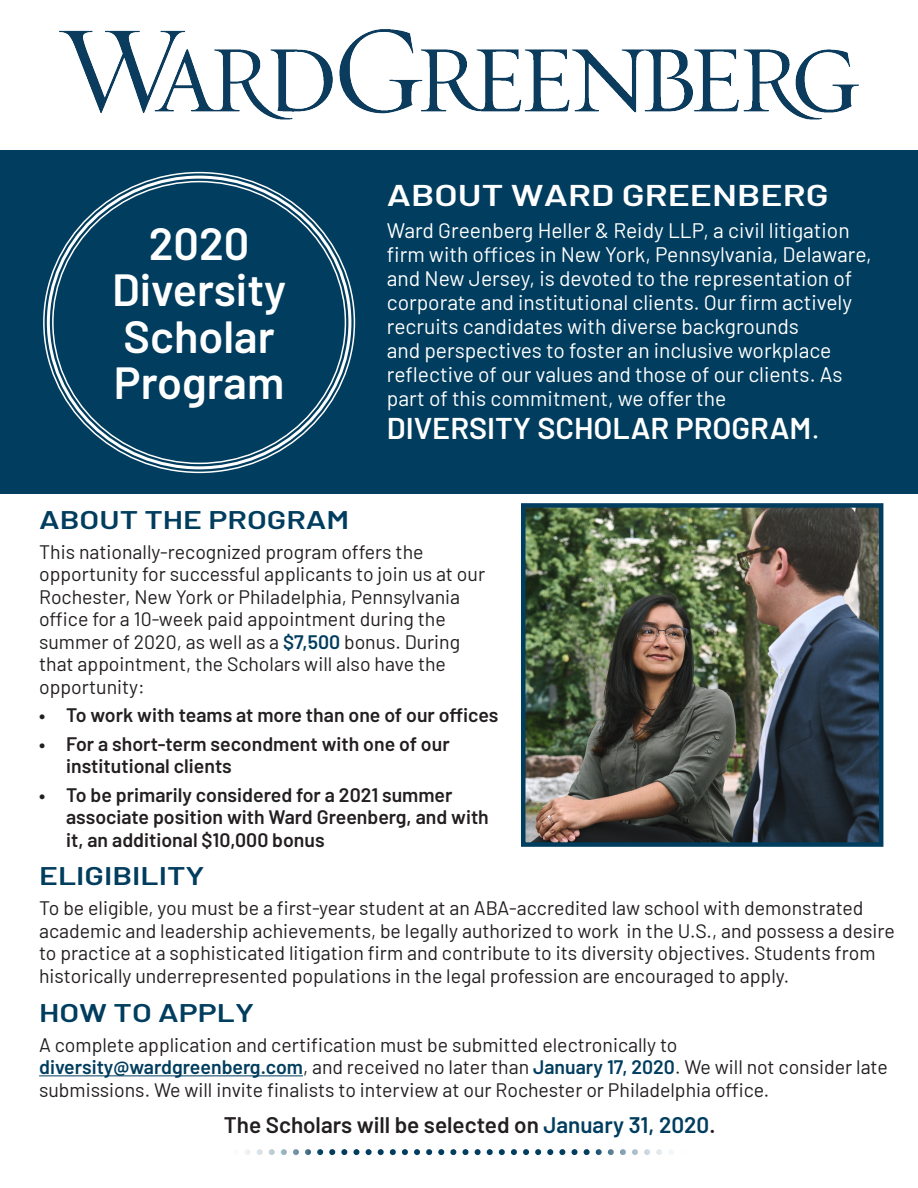
<style>
.page{position:relative;width:918px;height:1188px;background:#fff}
.page>*{position:absolute;margin:0;border:0;box-sizing:border-box;transform-origin:0 0}
.t1{font:600 45px/46.5px "Barlow";color:#fff;text-align:center}
.Application{font:600 30px "Barlow";color:#fff}
.Application-2{font:600 30px "Barlow";color:#fff;scale:1.25 1}
.Application-3{font:600 25.5px "Barlow";color:#003d5e;scale:1.25 1}
.Application-4{font:600 22.5px "Barlow";color:#231f20}
.Application-5{font:21px/24px "Barlow";color:#fff}
.Application-6{font:19.5px/22.5px "Barlow";color:#231f20}
.t2{font:600 19.5px/22.5px "Barlow";color:#231f20}
.s1{font-weight:400}
.s2{font-weight:600;color:#003d5e}
.s3{color:#003d5e}
</style>
<div class="page">
<div style="left:0;top:151px;width:918px;height:343px;background:#003d5e"></div>
<img style="left:59px;top:29px;width:800px;height:91px">
<hr style="left:39px;top:1075px;width:264px;height:1px;background:#003d5e">
<img style="left:526px;top:508px;width:352px;height:334px">
<div style="left:521px;top:503px;width:362px;height:344px;border:4px solid #003d5e"></div>
<svg style="left:245px;top:1149px;width:427px;height:6px"></svg>
<p class="t1" style="left:112px;top:216px;width:176px">2020<br>Diversity<br>Scholar<br>Program</p>
<p class="Application-2" style="left:387px;top:174px;width:355px">ABOUT WARD GREENBERG</p>
<p class="Application-5" style="left:387px;top:217px;width:486px">Ward Greenberg Heller &amp; Reidy LLP, a civil litigation firm with offices in New York, Pennsylvania, Delaware, and New Jersey, is devoted to the representation of corporate and institutional clients. Our firm actively recruits candidates with diverse backgrounds<br>and perspectives to foster an inclusive workplace reflective of our values and those of our clients. As part of this commitment, we offer the</p>
<p class="Application" style="left:387px;top:406px;width:434px">DIVERSITY SCHOLAR PROGRAM<span class="s1">.</span></p>
<p class="Application-3" style="left:39px;top:501px;width:250px">ABOUT THE PROGRAM</p>
<p class="Application-6" style="left:39px;top:539px;width:447px">This nationally-recognized program offers the opportunity for successful applicants to join us at our Rochester, New York or Philadelphia, Pennsylvania office for a 10-week paid appointment during the summer of 2020, as well as a <span class="s2">$7,500</span> bonus. During that appointment, the Scholars will also have the opportunity:</p>
<p class="t2" style="left:39px;top:702px;width:461px">• To work with teams at more than one of our offices</p>
<p class="t2" style="left:66px;top:731px;width:385px;text-indent:-27px">• For a short-term secondment with one of our institutional clients</p>
<p class="t2" style="left:66px;top:782px;width:424px;text-indent:-27px">• To be primarily considered for a 2021 summer associate position with Ward Greenberg, and with it, an additional $10,000 bonus</p>
<p class="Application-3" style="left:39px;top:858px;width:134px">ELIGIBILITY</p>
<p class="Application-6" style="left:39px;top:896px;width:857px">To be eligible, you must be a first-year student at an ABA-accredited law school with demonstrated academic and leadership achievements, be legally authorized to work in the U.S., and possess a desire to practice at a sophisticated litigation firm and contribute to its diversity objectives. Students from historically underrepresented populations in the legal profession are encouraged to apply.</p>
<p class="Application-3" style="left:39px;top:994px;width:173px">HOW TO APPLY</p>
<p class="Application-6" style="left:39px;top:1032px;width:640px">A complete application and certification must be submitted electronically to</p>
<p class="Application-6" style="left:39px;top:1055px;width:850px"><span class="s2">diversity@wardgreenberg.com</span>, and received no later than <span class="s2">January 17, 2020</span>. We will not consider late submissions. We will invite finalists to interview at our Rochester or Philadelphia office.</p>
<p class="Application-4" style="left:224px;top:1108px;width:493px">The Scholars will be selected on <span class="s3">January 31, 2020</span>.</p>
</div>
